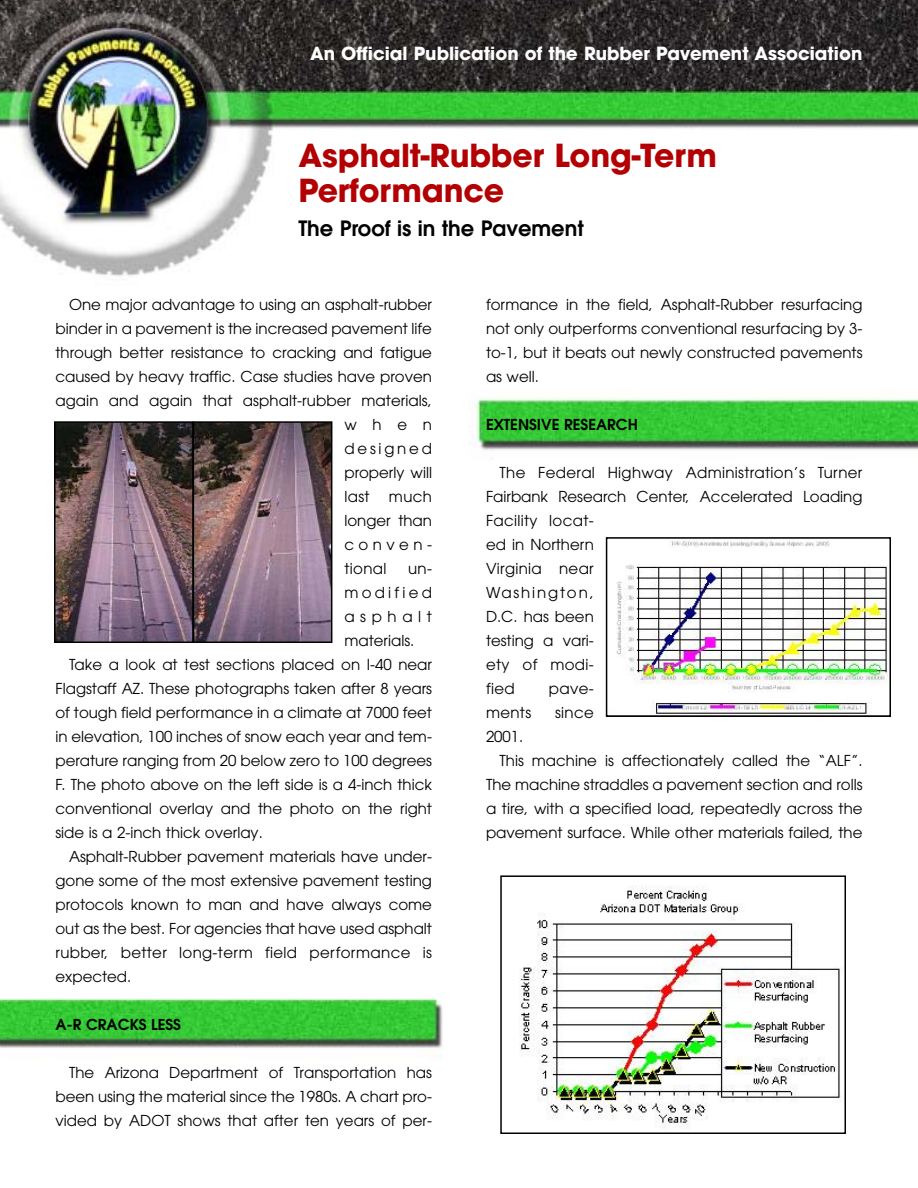
<style>
.page{position:relative;width:918px;height:1188px;background:#fff}
.page>*{position:absolute;margin:0;border:0;box-sizing:border-box;transform-origin:0 0}
.t1{font:700 31.5px/34.5px "Avant Garde";letter-spacing:-.005em;color:#b30003}
.t2{font:600 21px "Avant Garde";color:#000}
.t3{font:700 18px "Avant Garde";color:#fff}
.t4{font:15px/24px "Avant Garde";color:#000;text-align:justify}
.t5{font:15px/24px "Avant Garde";letter-spacing:.02em;color:#000}
.t6{font:600 15px "Avant Garde";color:#000}
.t7{font:15px "Avant Garde";letter-spacing:.185em;color:#000}
.t8{font:15px "Avant Garde";letter-spacing:.215em;color:#000}
.t9{font:15px "Avant Garde";letter-spacing:.375em;color:#000}
</style>
<div class="page">
<img style="left:0;top:0;width:918px;height:276px">
<img style="left:0;top:997px;width:443px;height:61px">
<img style="left:469px;top:398px;width:449px;height:61px">
<img style="left:57px;top:424px;width:134px;height:216px">
<div style="left:54px;top:421px;width:140px;height:222px;border:2px solid #000"></div>
<img style="left:196px;top:424px;width:133px;height:216px">
<div style="left:193px;top:421px;width:139px;height:222px;border:2px solid #000"></div>
<img style="left:519px;top:886px;width:323px;height:243px">
<div style="left:500px;top:875px;width:346px;height:259px;border:2px solid #000"></div>
<img style="left:616px;top:540px;width:272px;height:174px">
<div style="left:606px;top:537px;width:285px;height:180px;border:2px solid #000"></div>
<p class="t3" style="left:310px;top:46px;width:554px">An Official Publication of the Rubber Pavement Association</p>
<h1 class="t1" style="left:298px;top:141px;width:420px">Asphalt-Rubber Long-Term<br>Performance</h1>
<h2 class="t2" style="left:298px;top:221px;width:287px">The Proof is in the Pavement</h2>
<p class="t4" style="left:69px;top:293px;width:365px">One major advantage to using an asphalt-rubber</p>
<p class="t4" style="left:56px;top:317px;width:378px">binder in a pavement is the increased pavement life</p>
<p class="t4" style="left:56px;top:341px;width:378px">through better resistance to cracking and fatigue</p>
<p class="t4" style="left:56px;top:365px;width:378px">caused by heavy traffic. Case studies have proven</p>
<p class="t4" style="left:56px;top:389px;width:378px">again and again that asphalt-rubber materials,</p>
<p class="t4" style="left:344px;top:413px;width:89px">when</p>
<p class="t7" style="left:344px;top:442px;width:89px">designed</p>
<p class="t4" style="left:344px;top:461px;width:89px">properly will</p>
<p class="t4" style="left:344px;top:485px;width:27px">last</p>
<p class="t4" style="left:344px;top:485px;width:89px;text-indent:45px">much longer than conven&shy;tional</p>
<p class="t4" style="left:408px;top:557px;width:25px">un-</p>
<p class="t8" style="left:344px;top:586px;width:89px">modified</p>
<p class="t9" style="left:344px;top:610px;width:89px">asphalt</p>
<p class="t4" style="left:344px;top:629px;width:71px">materials.</p>
<p class="t4" style="left:69px;top:653px;width:365px">Take a look at test sections placed on I-40 near</p>
<p class="t4" style="left:56px;top:677px;width:378px">Flagstaff AZ. These photographs taken after 8 years</p>
<p class="t4" style="left:56px;top:701px;width:378px">of tough field performance in a climate at 7000 feet</p>
<p class="t4" style="left:56px;top:725px;width:378px">in elevation, 100 inches of snow each year and tem-</p>
<p class="t4" style="left:56px;top:749px;width:378px">perature ranging from 20 below zero to 100 degrees</p>
<p class="t4" style="left:56px;top:773px;width:378px">F. The photo above on the left side is a 4-inch thick</p>
<p class="t4" style="left:56px;top:797px;width:378px">conventional overlay and the photo on the right</p>
<p class="t4" style="left:56px;top:821px;width:209px">side is a 2-inch thick overlay.</p>
<p class="t4" style="left:69px;top:845px;width:365px">Asphalt-Rubber pavement materials have under-</p>
<p class="t4" style="left:56px;top:869px;width:378px">gone some of the most extensive pavement testing</p>
<p class="t4" style="left:56px;top:893px;width:378px">protocols known to man and have always come</p>
<p class="t4" style="left:56px;top:917px;width:378px">out as the best. For agencies that have used asphalt</p>
<p class="t5" style="left:56px;top:941px;width:378px">rubber, better long-term field performance is</p>
<p class="t4" style="left:56px;top:965px;width:77px">expected.</p>
<p class="t6" style="left:56px;top:1018px;width:127px">A-R CRACKS LESS</p>
<p class="t4" style="left:56px;top:1061px;width:378px;text-indent:13px">The Arizona Department of Transportation has been using the material since the 1980s. A chart pro&shy;vided by ADOT shows that after ten years of per-</p>
<p class="t4" style="left:486px;top:293px;width:378px">formance in the field, Asphalt-Rubber resurfacing not only outperforms conventional resurfacing by 3- to-1, but it beats out newly constructed pavements as well.</p>
<p class="t6" style="left:486px;top:418px;width:153px">EXTENSIVE RESEARCH</p>
<p class="t5" style="left:486px;top:461px;width:378px;text-indent:14px">The Federal Highway Administration’s Turner<br>Fairbank Research Center, Accelerated Loading<br>Facility locat-<br>ed in Northern<br>Virginia near<br>Washington,<br>D.C. has been<br>testing a vari-<br>ety of modi-<br>fied</p>
<p class="t4" style="left:549px;top:677px;width:46px">pave-</p>
<p class="t4" style="left:486px;top:701px;width:47px">ments</p>
<p class="t4" style="left:555px;top:701px;width:40px">since</p>
<p class="t4" style="left:486px;top:725px;width:39px">2001.</p>
<p class="t4" style="left:500px;top:749px;width:365px">This machine is affectionately called the “ALF”.</p>
<p class="t4" style="left:486px;top:773px;width:378px">The machine straddles a pavement section and rolls</p>
<p class="t4" style="left:486px;top:797px;width:378px">a tire, with a specified load, repeatedly across the</p>
<p class="t4" style="left:486px;top:821px;width:378px">pavement surface. While other materials failed, the</p>
</div>
